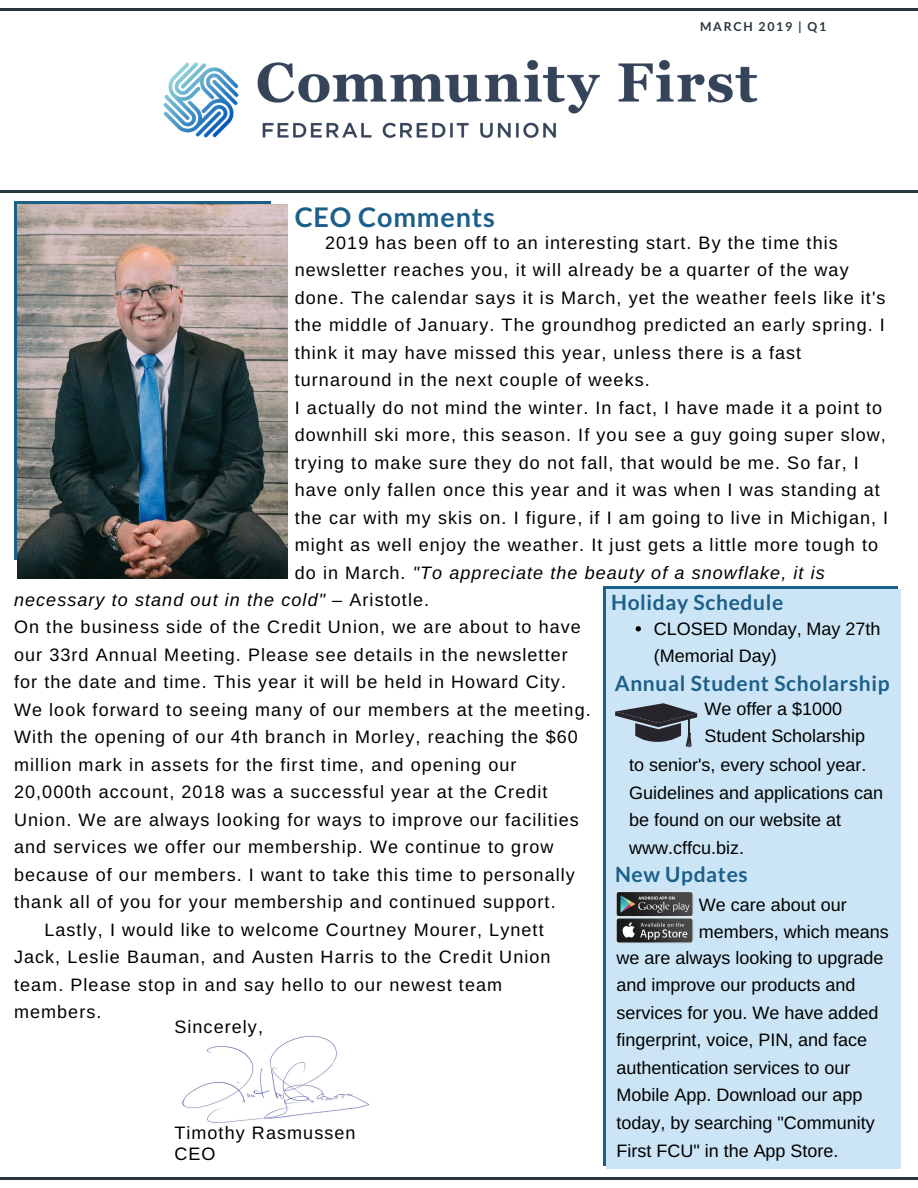
<style>
.page{position:relative;width:918px;height:1188px;background:#fff}
.page>*{position:absolute;margin:0;border:0;box-sizing:border-box;transform-origin:0 0}
.t1{font:700 27px "Lato";letter-spacing:.03em;color:#1c5f88}
.t2{font:700 21px "Lato";letter-spacing:.03em;color:#1c5f88}
.t3{font:18px/27.5px "Arimo";letter-spacing:.06em;color:#000}
.t4{font:18px/27.5px "Arimo";color:#000}
.t5{font:italic 18px "Arimo";letter-spacing:.06em;color:#000}
.t6{font:700 12.3px "Lato";letter-spacing:.14em;color:#273840}
.s1{font-style:italic}
.s2{font-style:normal}
</style>
<div class="page">
<img style="left:163px;top:60px;width:595px;height:78px">
<hr style="left:0;top:190px;width:918px;height:3px;background:#273840">
<hr style="left:0;top:8px;width:918px;height:3px;background:#273840">
<img style="left:17px;top:205px;width:270px;height:373px">
<hr style="left:0;top:1177px;width:918px;height:3px;background:#273840">
<div style="left:606px;top:589px;width:295px;height:580px;background:#cbe5f6"></div>
<svg style="left:636px;top:626px;width:5px;height:5px"></svg>
<img style="left:182px;top:1036px;width:188px;height:87px">
<svg style="left:615px;top:703px;width:82px;height:44px"></svg>
<img style="left:616px;top:891px;width:78px;height:52px">
<h1 class="t1" style="left:295px;top:200px;width:202px">CEO Comments</h1>
<p class="t6" style="left:700px;top:19px;width:128px">MARCH 2019 | Q1</p>
<p class="t3" style="left:295px;top:229px;width:595px;text-indent:30px">2019 has been off to an interesting start. By the time this newsletter reaches you, it will already be a quarter of the way done. The calendar says it is March, yet the weather feels like it's the middle of January. The groundhog predicted an early spring. I think it may have missed this year, unless there is a fast turnaround in the next couple of weeks.<br>I actually do not mind the winter. In fact, I have made it a point to downhill ski more, this season. If you see a guy going super slow, trying to make sure they do not fall, that would be me. So far, I have only fallen once this year and it was when I was standing at the car with my skis on. I figure, if I am going to live in Michigan, I might as well enjoy the weather. It just gets a little more tough to do in March. <span class="s1">"To appreciate the beauty of a snowflake, it is</span></p>
<p class="t5" style="left:14px;top:589px;width:417px">necessary to stand out in the cold" <span class="s2">– Aristotle.</span></p>
<p class="t3" style="left:14px;top:613px;width:568px">On the business side of the Credit Union, we are about to have</p>
<p class="t3" style="left:14px;top:641px;width:555px">our 33rd Annual Meeting. Please see details in the newsletter</p>
<p class="t3" style="left:14px;top:668px;width:554px">for the date and time. This year it will be held in Howard City.</p>
<p class="t3" style="left:14px;top:696px;width:578px">We look forward to seeing many of our members at the meeting.</p>
<p class="t3" style="left:14px;top:723px;width:565px">With the opening of our 4th branch in Morley, reaching the $60</p>
<p class="t3" style="left:14px;top:751px;width:504px">million mark in assets for the first time, and opening our</p>
<p class="t3" style="left:14px;top:778px;width:535px">20,000th account, 2018 was a successful year at the Credit</p>
<p class="t3" style="left:14px;top:806px;width:566px">Union. We are always looking for ways to improve our facilities</p>
<p class="t3" style="left:14px;top:833px;width:541px">and services we offer our membership. We continue to grow</p>
<p class="t3" style="left:14px;top:861px;width:562px">because of our members. I want to take this time to personally</p>
<p class="t3" style="left:14px;top:888px;width:543px">thank all of you for your membership and continued support.</p>
<p class="t3" style="left:44px;top:916px;width:501px">Lastly, I would like to welcome Courtney Mourer, Lynett</p>
<p class="t3" style="left:14px;top:943px;width:538px">Jack, Leslie Bauman, and Austen Harris to the Credit Union</p>
<p class="t3" style="left:14px;top:971px;width:490px">team. Please stop in and say hello to our newest team</p>
<p class="t3" style="left:14px;top:999px;width:89px">members.</p>
<p class="t3" style="left:174px;top:1013px;width:90px">Sincerely,</p>
<p class="t3" style="left:174px;top:1122px;width:183px;line-height:21.1px">Timothy Rasmussen<br>CEO</p>
<p class="t2" style="left:611px;top:589px;width:174px">Holiday Schedule</p>
<p class="t4" style="left:654px;top:615px;width:228px">CLOSED Monday, May 27th (Memorial Day)</p>
<p class="t2" style="left:615px;top:670px;width:276px">Annual Student Scholarship</p>
<p class="t4" style="left:704px;top:695px;width:139px">We offer a $1000</p>
<p class="t4" style="left:704px;top:722px;width:162px">Student Scholarship</p>
<p class="t4" style="left:629px;top:751px;width:239px">to senior's, every school year.</p>
<p class="t4" style="left:629px;top:779px;width:255px">Guidelines and applications can</p>
<p class="t4" style="left:629px;top:806px;width:213px">be found on our website at</p>
<p class="t4" style="left:629px;top:834px;width:116px">www.cffcu.biz.</p>
<p class="t2" style="left:615px;top:862px;width:134px">New Updates</p>
<p class="t4" style="left:699px;top:891px;width:191px">We care about our members, which means</p>
<p class="t4" style="left:616px;top:944px;width:268px">we are always looking to upgrade and improve our products and services for you. We have added fingerprint, voice, PIN, and face authentication services to our<br>Mobile App. Download our app today, by searching "Community<br>First FCU" in the App Store.</p>
</div>
